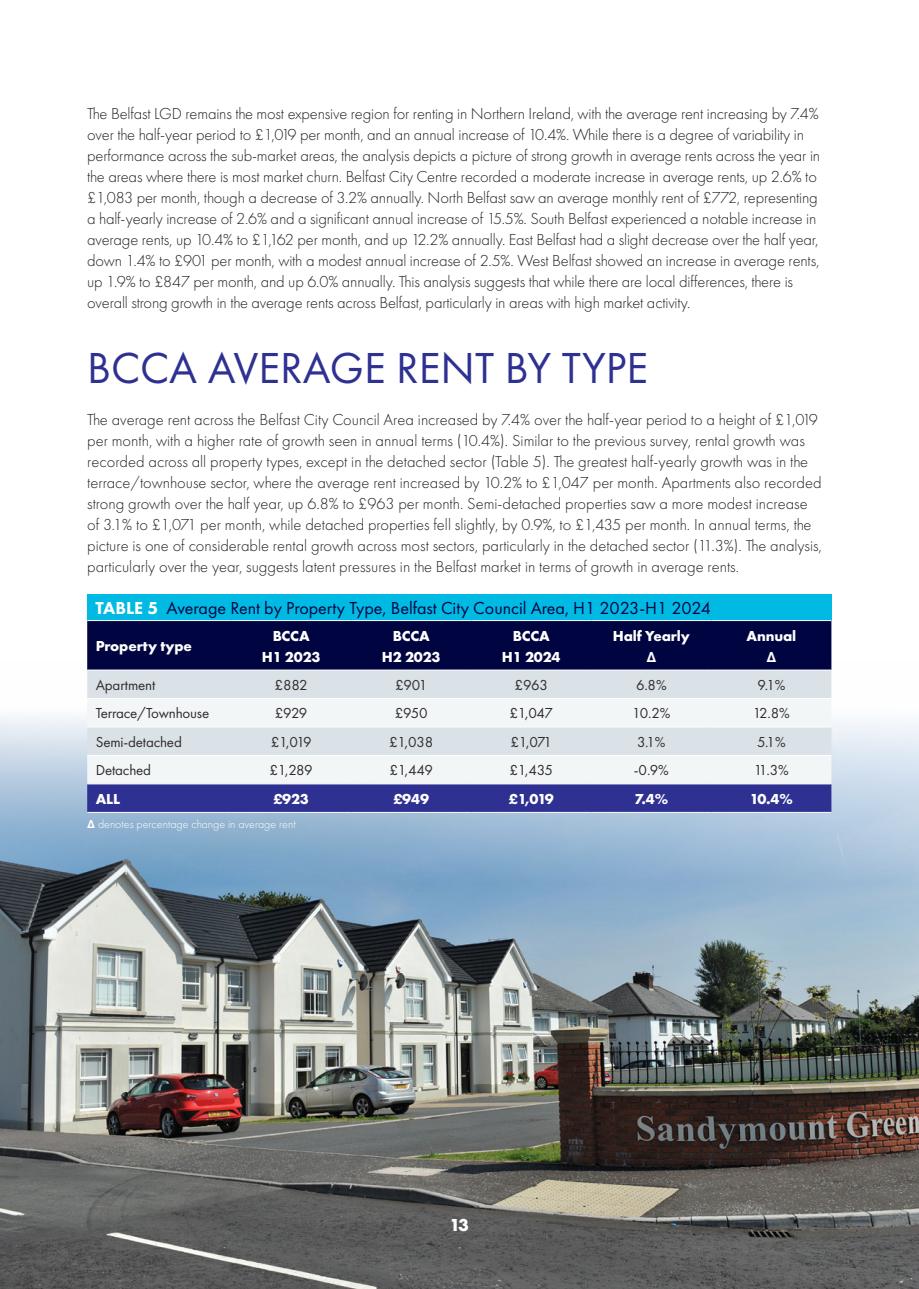
<style>
.page{position:relative;width:919px;height:1289px;background:#fff}
.page>*{position:absolute;margin:0;border:0;box-sizing:border-box;transform-origin:0 0}
.t1{font:45px "Futura PT";color:#2e3092}
.t2{font:18px "Futura PT";color:#000541}
.t3{font:700 18px "Futura PT";color:#fff}
.t4{font:300 16.5px/21px "Futura PT";letter-spacing:-.01em;color:#231f20}
.t5{font:15px "Futura PT";letter-spacing:-.01em;color:#302d2e}
.t6{font:700 15px/21px "Futura PT";letter-spacing:-.01em;color:#fff;text-align:center}
.t7{font:300 12px "Futura PT";color:#fff}
.s1{font-weight:800;color:#fff}
.s2{font-weight:700}
</style>
<div class="page">
<img style="left:0;top:661px;width:918px;height:627px">
<div style="left:87px;top:594px;width:744px;height:26px;background:#00bae4"></div>
<div style="left:87px;top:621px;width:744px;height:48px;background:#000541"></div>
<div style="left:87px;top:670px;width:744px;height:28px;background:#dbe2e7"></div>
<svg style="left:87px;top:699px;width:744px;height:84px;fill:#f3f6f7"></svg>
<svg style="left:87px;top:784px;width:744px;height:28px;background:#313394"></svg>
<hr style="left:87px;top:669px;width:144px;height:1px;background:#fff">
<hr style="left:231px;top:669px;width:120px;height:1px;background:#fff">
<hr style="left:351px;top:669px;width:120px;height:1px;background:#fff">
<hr style="left:471px;top:669px;width:120px;height:1px;background:#fff">
<hr style="left:591px;top:669px;width:120px;height:1px;background:#fff">
<hr style="left:711px;top:669px;width:120px;height:1px;background:#fff">
<hr style="left:87px;top:698px;width:144px;height:1px;background:#fff">
<hr style="left:231px;top:698px;width:120px;height:1px;background:#fff">
<hr style="left:351px;top:698px;width:120px;height:1px;background:#fff">
<hr style="left:471px;top:698px;width:120px;height:1px;background:#fff">
<hr style="left:591px;top:698px;width:120px;height:1px;background:#fff">
<hr style="left:711px;top:698px;width:120px;height:1px;background:#fff">
<hr style="left:87px;top:726px;width:144px;height:1px;background:#fff">
<hr style="left:231px;top:726px;width:120px;height:1px;background:#fff">
<hr style="left:351px;top:726px;width:120px;height:1px;background:#fff">
<hr style="left:471px;top:726px;width:120px;height:1px;background:#fff">
<hr style="left:591px;top:726px;width:120px;height:1px;background:#fff">
<hr style="left:711px;top:726px;width:120px;height:1px;background:#fff">
<hr style="left:87px;top:755px;width:144px;height:1px;background:#fff">
<hr style="left:231px;top:755px;width:120px;height:1px;background:#fff">
<hr style="left:351px;top:755px;width:120px;height:1px;background:#fff">
<hr style="left:471px;top:755px;width:120px;height:1px;background:#fff">
<hr style="left:591px;top:755px;width:120px;height:1px;background:#fff">
<hr style="left:711px;top:755px;width:120px;height:1px;background:#fff">
<hr style="left:87px;top:783px;width:144px;height:1px;background:#fff">
<hr style="left:231px;top:783px;width:120px;height:1px;background:#fff">
<hr style="left:351px;top:783px;width:120px;height:1px;background:#fff">
<hr style="left:471px;top:783px;width:120px;height:1px;background:#fff">
<hr style="left:591px;top:783px;width:120px;height:1px;background:#fff">
<hr style="left:711px;top:783px;width:120px;height:1px;background:#fff">
<hr style="left:87px;top:812px;width:144px;height:1px;background:#fff">
<hr style="left:231px;top:812px;width:120px;height:1px;background:#fff">
<hr style="left:351px;top:812px;width:120px;height:1px;background:#fff">
<hr style="left:471px;top:812px;width:120px;height:1px;background:#fff">
<hr style="left:591px;top:812px;width:120px;height:1px;background:#fff">
<hr style="left:711px;top:812px;width:120px;height:1px;background:#fff">
<p class="t4" style="left:87px;top:103px;width:734px">The Belfast LGD remains the most expensive region for renting in Northern Ireland, with the average rent increasing by 7.4% over the half-year period to £1,019 per month, and an annual increase of 10.4%. While there is a degree of variability in performance across the sub-market areas, the analysis depicts a picture of strong growth in average rents across the year in the areas where there is most market churn. Belfast City Centre recorded a moderate increase in average rents, up 2.6% to £1,083 per month, though a decrease of 3.2% annually. North Belfast saw an average monthly rent of £772, representing a half-yearly increase of 2.6% and a significant annual increase of 15.5%. South Belfast experienced a notable increase in average rents, up 10.4% to £1,162 per month, and up 12.2% annually. East Belfast had a slight decrease over the half year, down 1.4% to £901 per month, with a modest annual increase of 2.5%. West Belfast showed an increase in average rents, up 1.9% to £847 per month, and up 6.0% annually. This analysis suggests that while there are local differences, there is overall strong growth in the average rents across Belfast, particularly in areas with high market activity.</p>
<h1 class="t1" style="left:87px;top:341px;width:562px">BCCA AVERAGE RENT BY TYPE</h1>
<p class="t4" style="left:87px;top:409px;width:736px">The average rent across the Belfast City Council Area increased by 7.4% over the half-year period to a height of £1,019 per month, with a higher rate of growth seen in annual terms (10.4%). Similar to the previous survey, rental growth was recorded across all property types, except in the detached sector (Table 5). The greatest half-yearly growth was in the terrace/townhouse sector, where the average rent increased by 10.2% to £1,047 per month. Apartments also recorded strong growth over the half year, up 6.8% to £963 per month. Semi-detached properties saw a more modest increase of 3.1% to £1,071 per month, while detached properties fell slightly, by 0.9%, to £1,435 per month. In annual terms, the picture is one of considerable rental growth across most sectors, particularly in the detached sector (11.3%). The analysis, particularly over the year, suggests latent pressures in the Belfast market in terms of growth in average rents.</p>
<p class="t2" style="left:96px;top:597px;width:617px"><span class="s1">TABLE 5</span> Average Rent by Property Type, Belfast City Council Area, H1 2023-H1 2024</p>
<p class="t6" style="left:96px;top:635px;width:98px">Property type</p>
<p class="t6" style="left:262px;top:624px;width:60px">BCCA<br>H1 2023</p>
<p class="t6" style="left:382px;top:624px;width:60px">BCCA<br>H2 2023</p>
<p class="t6" style="left:502px;top:624px;width:60px">BCCA<br>H1 2024</p>
<p class="t6" style="left:613px;top:624px;width:78px">Half Yearly ∆</p>
<p class="t6" style="left:746px;top:624px;width:51px">Annual ∆</p>
<p class="t5" style="left:96px;top:676px;width:61px">Apartment</p>
<p class="t5" style="left:274px;top:676px;width:35px">£882</p>
<p class="t5" style="left:395px;top:676px;width:34px">£901</p>
<p class="t5" style="left:514px;top:676px;width:35px">£963</p>
<p class="t5" style="left:636px;top:676px;width:32px">6.8%</p>
<p class="t5" style="left:757px;top:676px;width:30px">9.1%</p>
<p class="t5" style="left:96px;top:704px;width:115px">Terrace/Townhouse</p>
<p class="t5" style="left:275px;top:704px;width:34px">£929</p>
<p class="t5" style="left:394px;top:704px;width:35px">£950</p>
<p class="t5" style="left:509px;top:704px;width:45px">£1,047</p>
<p class="t5" style="left:632px;top:704px;width:40px">10.2%</p>
<p class="t5" style="left:753px;top:704px;width:38px">12.8%</p>
<p class="t5" style="left:96px;top:733px;width:88px">Semi-detached</p>
<p class="t5" style="left:271px;top:733px;width:42px">£1,019</p>
<p class="t5" style="left:389px;top:733px;width:46px">£1,038</p>
<p class="t5" style="left:510px;top:733px;width:43px">£1,071</p>
<p class="t5" style="left:637px;top:733px;width:30px">3.1%</p>
<p class="t5" style="left:757px;top:733px;width:30px">5.1%</p>
<p class="t5" style="left:96px;top:761px;width:57px">Detached</p>
<p class="t5" style="left:269px;top:761px;width:45px">£1,289</p>
<p class="t5" style="left:389px;top:761px;width:45px">£1,449</p>
<p class="t5" style="left:509px;top:761px;width:45px">£1,435</p>
<p class="t5" style="left:634px;top:761px;width:36px">-0.9%</p>
<p class="t5" style="left:753px;top:761px;width:36px">11.3%</p>
<p class="t6" style="left:96px;top:788px;width:26px">ALL</p>
<p class="t6" style="left:273px;top:788px;width:37px">£923</p>
<p class="t6" style="left:393px;top:788px;width:37px">£949</p>
<p class="t6" style="left:509px;top:788px;width:46px">£1,019</p>
<p class="t6" style="left:634px;top:788px;width:35px">7.4%</p>
<p class="t6" style="left:749px;top:788px;width:45px">10.4%</p>
<p class="t7" style="left:87px;top:817px;width:210px"><span class="s2">∆</span> denotes percentage change in average rent</p>
<p class="t3" style="left:449px;top:1213px;width:21px">13</p>
</div>
